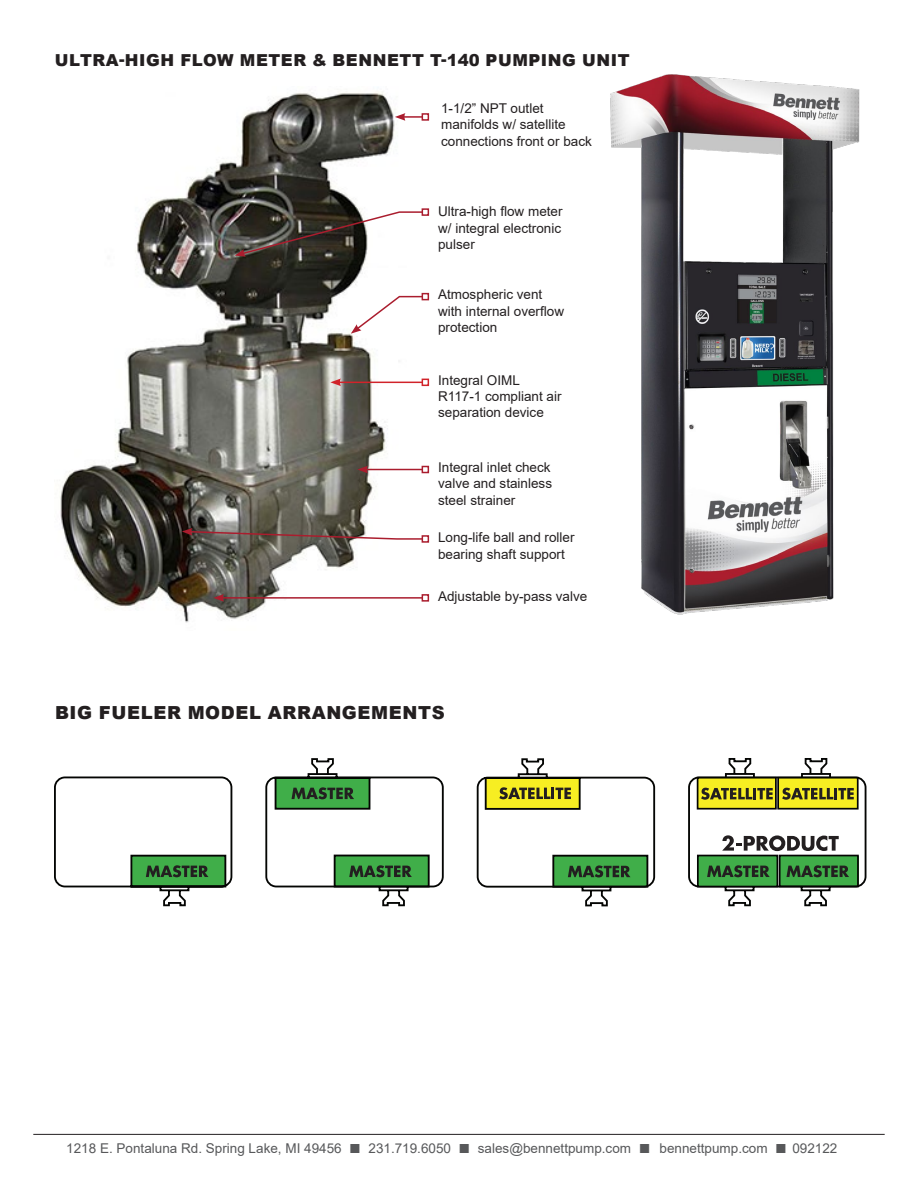
<style>
.page{position:relative;width:918px;height:1188px;background:#fff}
.page>*{position:absolute;margin:0;border:0;box-sizing:border-box;transform-origin:0 0}
.t1{font:900 18px "Arial";letter-spacing:.035em;color:#231f20}
.t2{font:900 16.5px "Arial";letter-spacing:.035em;color:#231f20}
.t3{font:13.5px/16.2px "Arial";color:#231f20}
.t4{font:13.5px "Arial";color:#57585a}
.s1{font-size:19.5px}
</style>
<div class="page">
<img style="left:60px;top:91px;width:346px;height:532px">
<svg style="left:395px;top:113px;width:27px;height:8px"></svg>
<div style="left:422px;top:113px;width:7px;height:8px;border:2px solid #aa1d2e"></div>
<hr style="left:339px;top:382px;width:83px;height:1px;background:#d1232a">
<svg style="left:330px;top:378px;width:11px;height:8px"></svg>
<div style="left:422px;top:379px;width:7px;height:7px;border:2px solid #d1232a"></div>
<hr style="left:366px;top:469px;width:56px;height:1px;background:#aa1d2e">
<svg style="left:357px;top:466px;width:11px;height:7px"></svg>
<div style="left:422px;top:466px;width:7px;height:7px;border:2px solid #aa1d2e"></div>
<svg style="left:182px;top:528px;width:240px;height:12px"></svg>
<div style="left:422px;top:535px;width:7px;height:8px;border:2px solid #aa1d2e"></div>
<hr style="left:222px;top:597px;width:200px;height:2px;background:#aa1d2e">
<svg style="left:213px;top:594px;width:11px;height:8px"></svg>
<div style="left:422px;top:594px;width:7px;height:8px;border:2px solid #aa1d2e"></div>
<svg style="left:235px;top:211px;width:187px;height:46px"></svg>
<div style="left:422px;top:208px;width:7px;height:8px;border:2px solid #aa1d2e"></div>
<svg style="left:351px;top:295px;width:73px;height:39px"></svg>
<div style="left:422px;top:293px;width:7px;height:7px;border:2px solid #aa1d2e"></div>
<svg style="left:54px;top:776px;width:179px;height:131px"></svg>
<svg style="left:476px;top:758px;width:180px;height:149px"></svg>
<svg style="left:265px;top:758px;width:179px;height:149px"></svg>
<svg style="left:688px;top:758px;width:179px;height:149px"></svg>
<img style="left:610px;top:74px;width:250px;height:540px">
<hr style="left:33px;top:1134px;width:852px;height:1px;background:#231f20">
<p class="t2" style="left:55px;top:49px;width:576px">ULTRA-HIGH FLOW METER &amp; BENNETT T-140 PUMPING UNIT</p>
<p class="t3" style="left:441px;top:100px;width:152px">1-1/2” NPT outlet manifolds w/ satellite connections front or back</p>
<p class="t3" style="left:438px;top:203px;width:126px;text-align:justify">Ultra-high flow meter w/ integral electronic pulser</p>
<p class="t3" style="left:438px;top:286px;width:128px">Atmospheric vent with internal overflow protection</p>
<p class="t3" style="left:438px;top:372px;width:125px">Integral OIML<br>R117-1 compliant air separation device</p>
<p class="t3" style="left:438px;top:459px;width:116px;text-align:justify">Integral inlet check valve and stainless steel strainer</p>
<p class="t3" style="left:438px;top:529px;width:138px">Long-life ball and roller bearing shaft support</p>
<p class="t3" style="left:438px;top:588px;width:151px">Adjustable by-pass valve</p>
<p class="t1" style="left:55px;top:700px;width:391px">BIG FUELER MODEL ARRANGEMENTS</p>
<p class="t4" style="left:66px;top:1139px;width:773px">1218 E. Pontaluna Rd. Spring Lake, MI 49456 <span class="s1">■</span> 231.719.6050 <span class="s1">■</span> sales@bennettpump.com <span class="s1">■</span> bennettpump.com <span class="s1">■</span> 092122</p>
</div>
